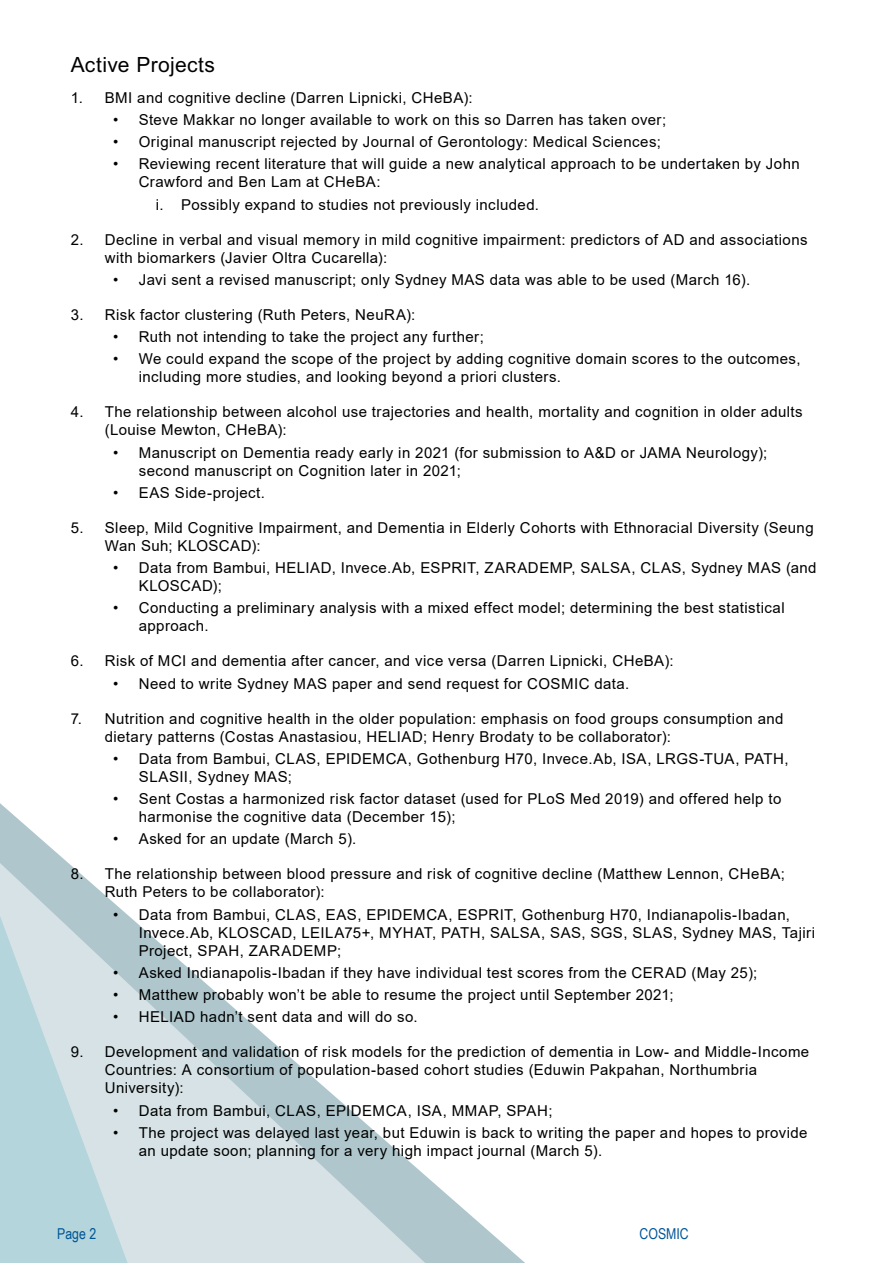
<style>
.page{position:relative;width:893px;height:1263px;background:#fff}
.page>*{position:absolute;margin:0;border:0;box-sizing:border-box;transform-origin:0 0}
.t1{font:21px "Arial MT Std";letter-spacing:.02em;color:#000}
.t2{font:15px/18px "Arial";letter-spacing:.03em;color:#000}
.t3{font:15px "Arial Narrow";color:#005597}
</style>
<div class="page">
<svg style="left:0;top:803px;width:525px;height:460px"></svg>
<h1 class="t1" style="left:71px;top:52px;width:146px">Active Projects</h1>
<p class="t2" style="left:71px;top:88px;width:404px">1. BMI and cognitive decline (Darren Lipnicki, CHeBA):</p>
<p class="t2" style="left:113px;top:110px;width:555px">• Steve Makkar no longer available to work on this so Darren has taken over;</p>
<p class="t2" style="left:113px;top:133px;width:549px">• Original manuscript rejected by Journal of Gerontology: Medical Sciences;</p>
<p class="t2" style="left:139px;top:155px;width:662px;text-indent:-26px">• Reviewing recent literature that will guide a new analytical approach to be undertaken by John<br>Crawford and Ben Lam at CHeBA:</p>
<p class="t2" style="left:156px;top:195px;width:385px">i. Possibly expand to studies not previously included.</p>
<p class="t2" style="left:105px;top:230px;width:704px;text-indent:-34px">2. Decline in verbal and visual memory in mild cognitive impairment: predictors of AD and associations with biomarkers (Javier Oltra Cucarella):</p>
<p class="t2" style="left:113px;top:270px;width:638px">• Javi sent a revised manuscript; only Sydney MAS data was able to be used (March 16).</p>
<p class="t2" style="left:71px;top:305px;width:346px">3. Risk factor clustering (Ruth Peters, NeuRA):</p>
<p class="t2" style="left:113px;top:328px;width:372px">• Ruth not intending to take the project any further;</p>
<p class="t2" style="left:139px;top:350px;width:663px;text-indent:-26px">• We could expand the scope of the project by adding cognitive domain scores to the outcomes, including more studies, and looking beyond a priori clusters.</p>
<p class="t2" style="left:105px;top:403px;width:699px;text-indent:-34px">4. The relationship between alcohol use trajectories and health, mortality and cognition in older adults (Louise Mewton, CHeBA):</p>
<p class="t2" style="left:139px;top:443px;width:630px;text-indent:-26px">• Manuscript on Dementia ready early in 2021 (for submission to A&amp;D or JAMA Neurology); second manuscript on Cognition later in 2021;</p>
<p class="t2" style="left:113px;top:483px;width:153px">• EAS Side-project.</p>
<p class="t2" style="left:105px;top:518px;width:710px;text-indent:-34px">5. Sleep, Mild Cognitive Impairment, and Dementia in Elderly Cohorts with Ethnoracial Diversity (Seung<br>Wan Suh; KLOSCAD):</p>
<p class="t2" style="left:139px;top:559px;width:679px;text-indent:-26px">• Data from Bambui, HELIAD, Invece.Ab, ESPRIT, ZARADEMP, SALSA, CLAS, Sydney MAS (and<br>KLOSCAD);</p>
<p class="t2" style="left:139px;top:599px;width:647px;text-indent:-26px">• Conducting a preliminary analysis with a mixed effect model; determining the best statistical approach.</p>
<p class="t2" style="left:71px;top:652px;width:604px">6. Risk of MCI and dementia after cancer, and vice versa (Darren Lipnicki, CHeBA):</p>
<p class="t2" style="left:113px;top:674px;width:518px">• Need to write Sydney MAS paper and send request for COSMIC data.</p>
<p class="t2" style="left:105px;top:709px;width:680px;text-indent:-34px">7. Nutrition and cognitive health in the older population: emphasis on food groups consumption and dietary patterns (Costas Anastasiou, HELIAD; Henry Brodaty to be collaborator):</p>
<p class="t2" style="left:139px;top:749px;width:651px;text-indent:-26px">• Data from Bambui, CLAS, EPIDEMCA, Gothenburg H70, Invece.Ab, ISA, LRGS-TUA, PATH,<br>SLASII, Sydney MAS;</p>
<p class="t2" style="left:139px;top:790px;width:644px;text-indent:-26px">• Sent Costas a harmonized risk factor dataset (used for PLoS Med 2019) and offered help to harmonise the cognitive data (December 15);</p>
<p class="t2" style="left:113px;top:830px;width:245px">• Asked for an update (March 5).</p>
<p class="t2" style="left:105px;top:865px;width:682px;text-indent:-34px">8. The relationship between blood pressure and risk of cognitive decline (Matthew Lennon, CHeBA;<br>Ruth Peters to be collaborator):</p>
<p class="t2" style="left:139px;top:905px;width:678px;text-indent:-26px">• Data from Bambui, CLAS, EAS, EPIDEMCA, ESPRIT, Gothenburg H70, Indianapolis-Ibadan,<br>Invece.Ab, KLOSCAD, LEILA75+, MYHAT, PATH, SALSA, SAS, SGS, SLAS, Sydney MAS, Tajiri<br>Project, SPAH, ZARADEMP;</p>
<p class="t2" style="left:113px;top:963px;width:646px">• Asked Indianapolis-Ibadan if they have individual test scores from the CERAD (May 25);</p>
<p class="t2" style="left:113px;top:986px;width:562px">• Matthew probably won’t be able to resume the project until September 2021;</p>
<p class="t2" style="left:113px;top:1008px;width:306px">• HELIAD hadn’t sent data and will do so.</p>
<p class="t2" style="left:105px;top:1043px;width:706px;text-indent:-34px">9. Development and validation of risk models for the prediction of dementia in Low- and Middle-Income<br>Countries: A consortium of population-based cohort studies (Eduwin Pakpahan, Northumbria<br>University):</p>
<p class="t2" style="left:113px;top:1101px;width:441px">• Data from Bambui, CLAS, EPIDEMCA, ISA, MMAP, SPAH;</p>
<p class="t2" style="left:139px;top:1123px;width:670px;text-indent:-26px">• The project was delayed last year, but Eduwin is back to writing the paper and hopes to provide an update soon; planning for a very high impact journal (March 5).</p>
<p class="t3" style="left:57px;top:1222px;width:40px">Page 2</p>
<p class="t3" style="left:640px;top:1222px;width:51px">COSMIC</p>
</div>
